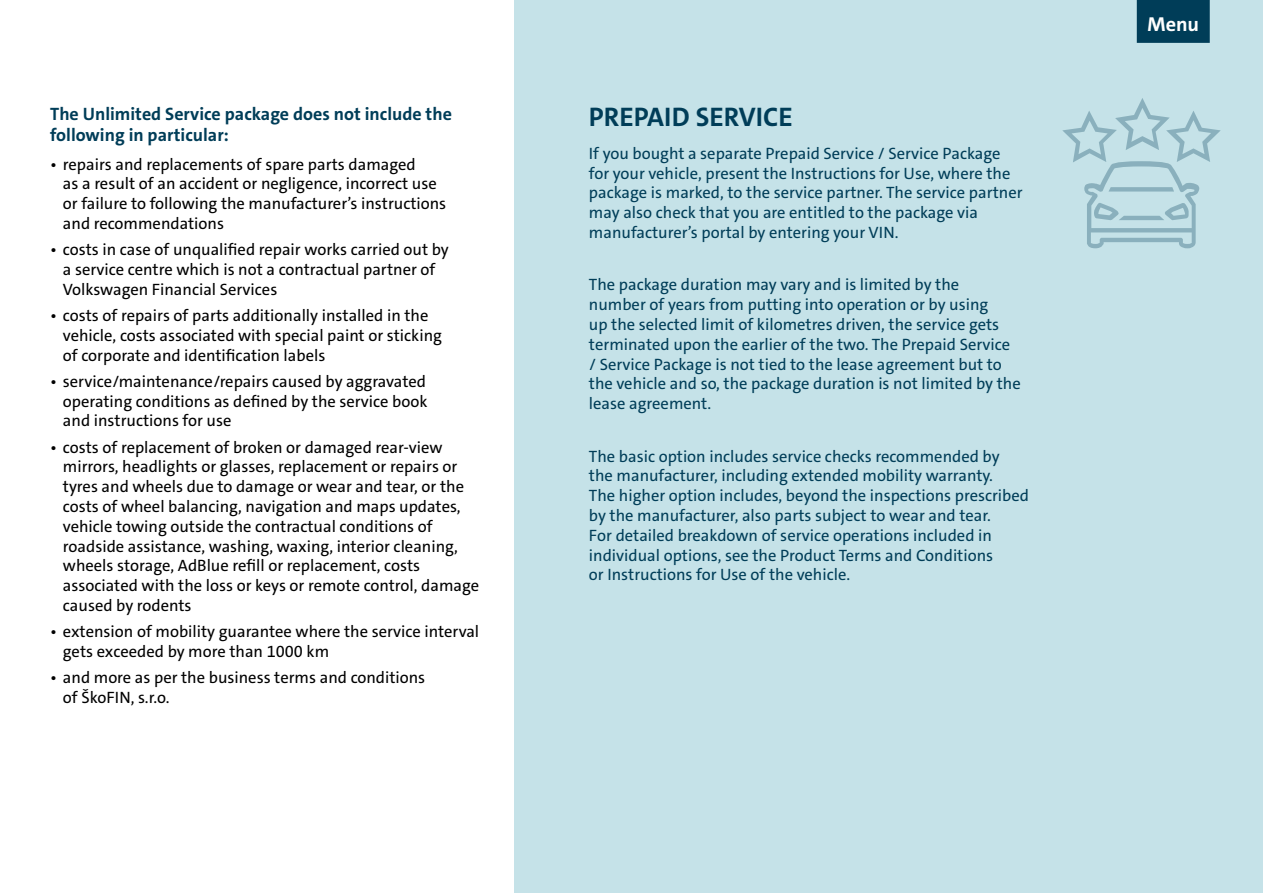
<style>
.page{position:relative;width:1263px;height:893px;background:#fff}
.page>*{position:absolute;margin:0;border:0;box-sizing:border-box;transform-origin:0 0}
.t1{font:700 27px "VWAG The Sans";color:#003d58}
.t2{font:700 20.25px "VWAG The Sans";color:#fff}
.t3{font:700 18px/21.6px "VWAG The Sans";color:#003d58}
.t4{font:16.5px/19.8px "VWAG The Sans";color:#000}
.t5{font:16.5px/19.8px "VWAG The Sans";color:#003d58}
</style>
<div class="page">
<div style="left:514px;top:0;width:749px;height:893px;background:#c5e2e8"></div>
<svg style="left:1062px;top:98px;width:159px;height:150px"></svg>
<div style="left:1137px;top:0;width:73px;height:43px;background:#003d58"></div>
<p class="t3" style="left:50px;top:103px;width:403px">The Unlimited Service package does not include the following in particular:</p>
<p class="t4" style="left:63px;top:154px;width:385px;text-indent:-13px">• repairs and replacements of spare parts damaged<br>as a result of an accident or negligence, incorrect use or failure to following the manufacturer’s instructions and recommendations</p>
<p class="t4" style="left:63px;top:240px;width:387px;text-indent:-13px">• costs in case of unqualified repair works carried out by a service centre which is not a contractual partner of<br>Volkswagen Financial Services</p>
<p class="t4" style="left:63px;top:306px;width:381px;text-indent:-13px">• costs of repairs of parts additionally installed in the vehicle, costs associated with special paint or sticking of corporate and identification labels</p>
<p class="t4" style="left:63px;top:371px;width:366px;text-align:justify;text-indent:-13px">• service/maintenance/repairs caused by aggravated operating conditions as defined by the service book and instructions for use</p>
<p class="t4" style="left:63px;top:437px;width:418px;text-indent:-13px">• costs of replacement of broken or damaged rear-view mirrors, headlights or glasses, replacement or repairs or tyres and wheels due to damage or wear and tear, or the costs of wheel balancing, navigation and maps updates, vehicle towing outside the contractual conditions of roadside assistance, washing, waxing, interior cleaning, wheels storage, AdBlue refill or replacement, costs associated with the loss or keys or remote control, damage caused by rodents</p>
<p class="t4" style="left:63px;top:622px;width:418px;text-indent:-13px">• extension of mobility guarantee where the service interval gets exceeded by more than 1000 km</p>
<p class="t4" style="left:63px;top:668px;width:364px;text-indent:-13px">• and more as per the business terms and conditions of ŠkoFIN, s.r.o.</p>
<h1 class="t1" style="left:589px;top:100px;width:205px">PREPAID SERVICE</h1>
<p class="t5" style="left:589px;top:143px;width:435px">If you bought a separate Prepaid Service / Service Package for your vehicle, present the Instructions for Use, where the package is marked, to the service partner. The service partner may also check that you are entitled to the package via manufacturer’s portal by entering your VIN.</p>
<p class="t5" style="left:589px;top:275px;width:433px">The package duration may vary and is limited by the<br>number of years from putting into operation or by using<br>up the selected limit of kilometres driven, the service gets terminated upon the earlier of the two. The Prepaid Service / Service Package is not tied to the lease agreement but to the vehicle and so, the package duration is not limited by the lease agreement.</p>
<p class="t5" style="left:589px;top:446px;width:442px">The basic option includes service checks recommended by<br>the manufacturer, including extended mobility warranty.<br>The higher option includes, beyond the inspections prescribed by the manufacturer, also parts subject to wear and tear.<br>For detailed breakdown of service operations included in individual options, see the Product Terms and Conditions<br>or Instructions for Use of the vehicle.</p>
<p class="t2" style="left:1147px;top:11px;width:53px">Menu</p>
</div>
